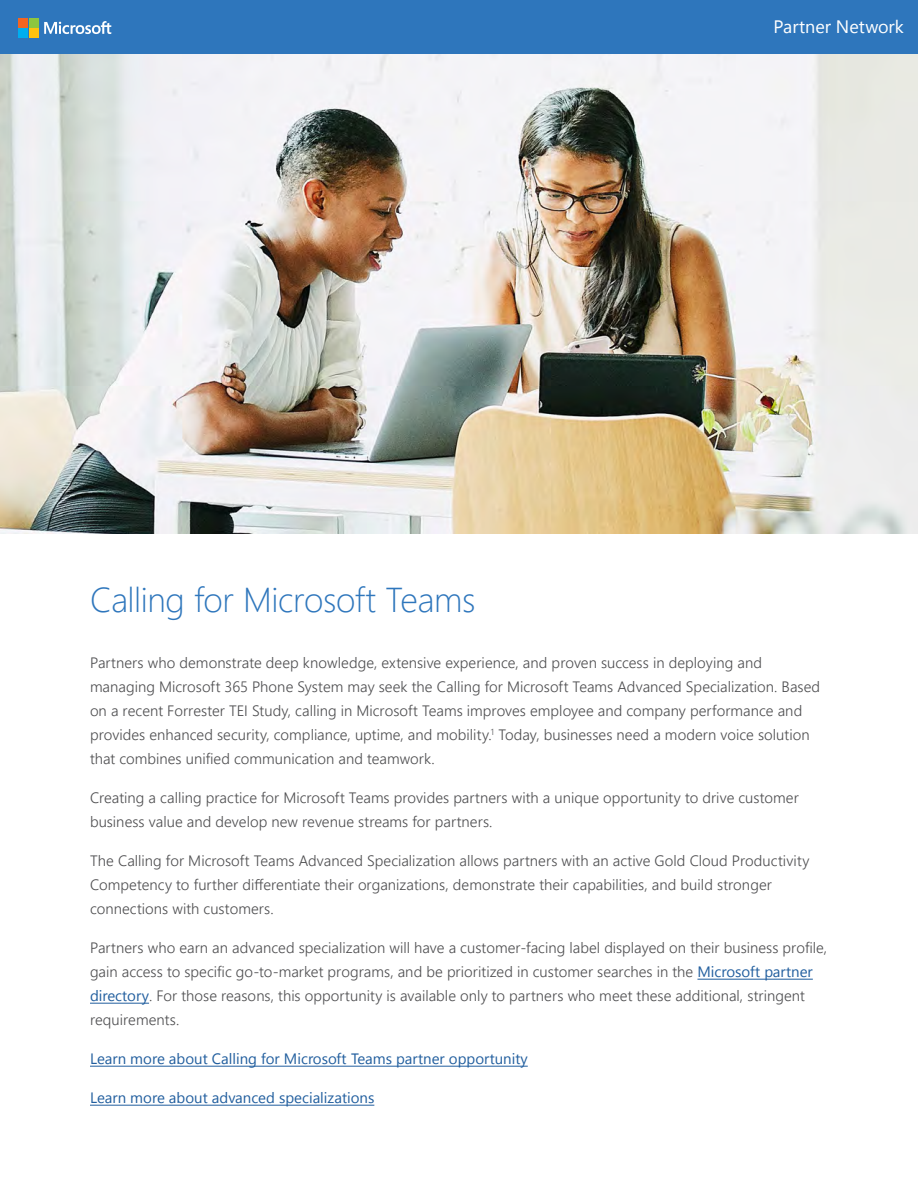
<style>
.page{position:relative;width:918px;height:1188px;background:#fff}
.page>*{position:absolute;margin:0;border:0;box-sizing:border-box;transform-origin:0 0}
.t1{font:300 34.5px "Segoe UI";letter-spacing:-.01em;color:#2e76bc}
.t2{font:18px "Segoe UI";letter-spacing:-.005em;color:#fff}
.t3{font:300 15px/24px "Segoe UI";letter-spacing:.005em;color:#4d4d4f}
.t4{font:15px "Segoe UI";color:#215e9e}
.s1{font-weight:400;color:#215e9e}
</style>
<div class="page">
<img style="left:0;top:54px;width:918px;height:479px">
<hr style="left:90px;top:1105px;width:284px;height:1px;background:#215e9e">
<hr style="left:90px;top:1066px;width:438px;height:1px;background:#215e9e">
<hr style="left:90px;top:1003px;width:59px;height:1px;background:#215e9e">
<hr style="left:697px;top:979px;width:116px;height:1px;background:#215e9e">
<div style="left:1px;top:1px;width:916px;height:52px;background:#2e76bc"></div>
<div style="left:0;top:0;width:918px;height:54px;border:2px solid #2e76bc"></div>
<svg style="left:44px;top:21px;width:67px;height:13px"></svg>
<div style="left:18px;top:18px;width:10px;height:9px;background:#f26522"></div>
<div style="left:29px;top:18px;width:9px;height:9px;background:#8dc63f"></div>
<div style="left:18px;top:28px;width:10px;height:10px;background:#00aeef"></div>
<div style="left:29px;top:28px;width:9px;height:10px;background:#ffc20e"></div>
<p class="t2" style="left:774px;top:13px;width:132px">Partner Network</p>
<h1 class="t1" style="left:90px;top:573px;width:387px">Calling for Microsoft Teams</h1>
<p class="t3" style="left:90px;top:650px;width:732px">Partners who demonstrate deep knowledge, extensive experience, and proven success in deploying and managing Microsoft 365 Phone System may seek the Calling for Microsoft Teams Advanced Specialization. Based on a recent Forrester TEI Study, calling in Microsoft Teams improves employee and company performance and provides enhanced security, compliance, uptime, and mobility.<sup>1</sup> Today, businesses need a modern voice solution that combines unified communication and teamwork.</p>
<p class="t3" style="left:90px;top:785px;width:710px">Creating a calling practice for Microsoft Teams provides partners with a unique opportunity to drive customer business value and develop new revenue streams for partners.</p>
<p class="t3" style="left:90px;top:848px;width:721px">The Calling for Microsoft Teams Advanced Specialization allows partners with an active Gold Cloud Productivity<br>Competency to further differentiate their organizations, demonstrate their capabilities, and build stronger connections with customers.</p>
<p class="t3" style="left:90px;top:935px;width:739px">Partners who earn an advanced specialization will have a customer-facing label displayed on their business profile, gain access to specific go-to-market programs, and be prioritized in customer searches in the <span class="s1">Microsoft partner directory</span>. For those reasons, this opportunity is available only to partners who meet these additional, stringent requirements.</p>
<p class="t4" style="left:90px;top:1047px;width:439px">Learn more about Calling for Microsoft Teams partner opportunity</p>
<p class="t4" style="left:90px;top:1086px;width:286px">Learn more about advanced specializations</p>
</div>
